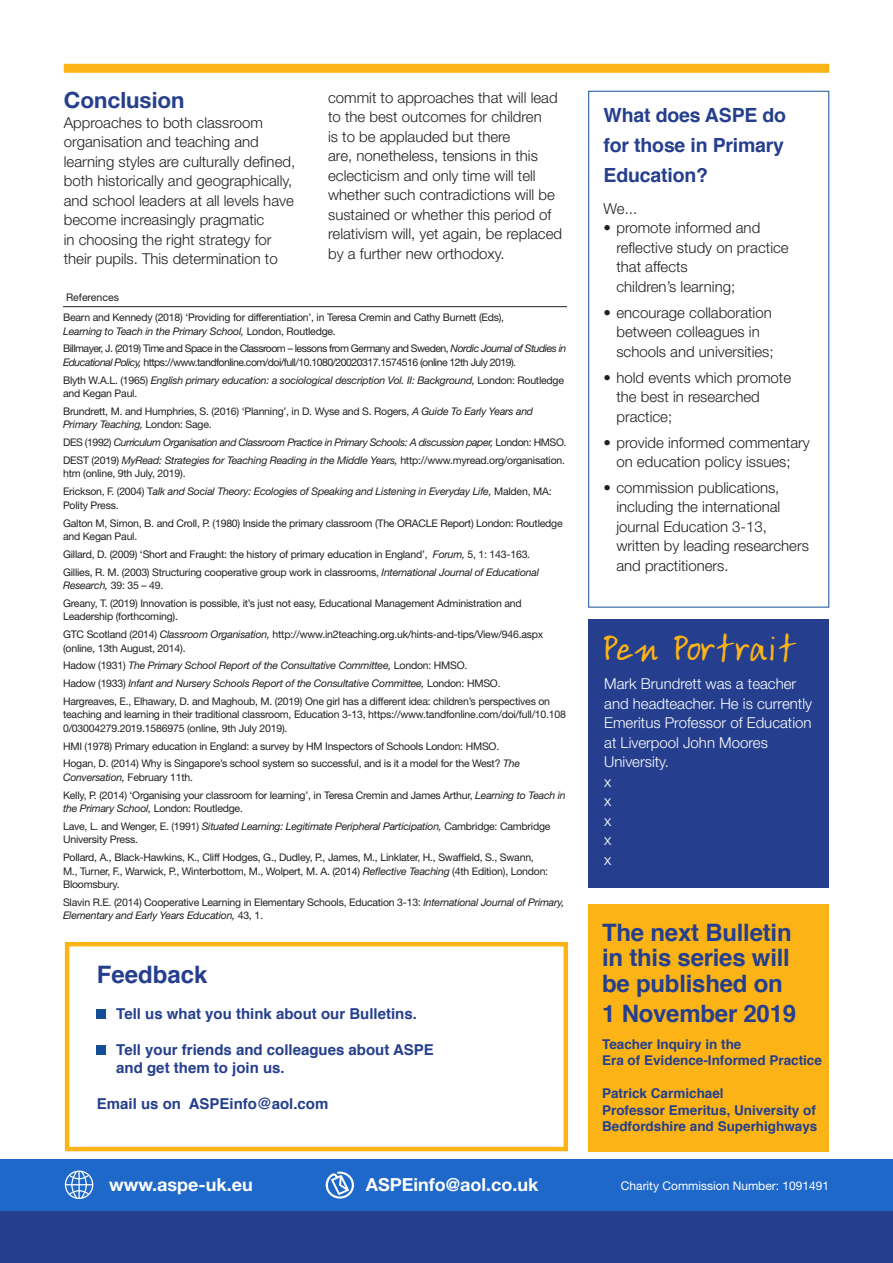
<style>
.page{position:relative;width:893px;height:1263px;background:#fff}
.page>*{position:absolute;margin:0;border:0;box-sizing:border-box;transform-origin:0 0}
.t1{font:37.2px "Ardleys Hand";color:#fbb316}
.t2{font:700 24px/25.5px "Helvetica";letter-spacing:-.01em;color:#253f8e;text-align:justify}
.t3{font:700 22.5px "Helvetica Neue";color:#253f8e}
.t4{font:700 19.5px/30px "Helvetica";letter-spacing:-.01em;color:#253f8e;text-align:justify}
.t5{font:700 18px "Helvetica Neue";color:#fff}
.t6{font:300 15px/19.5px "Helvetica Neue";color:#231f20}
.t7{font:300 15px/19.5px "Helvetica Neue";color:#fff}
.t8{font:700 15px/18px "Helvetica";color:#253f8e}
.t9{font:700 13.5px/16.5px "Helvetica";color:#253f8e}
.t10{font:12px "Helvetica Neue";color:#fff}
.t11{font:10.5px/17.7px "Helvetica Neue";letter-spacing:-.02em;color:#231f20}
.t12{font:italic 10.5px/17.7px "Helvetica Neue";letter-spacing:-.02em;color:#231f20}
.t13{font:10.5px/13.5px "Helvetica Neue";letter-spacing:-.05em;color:#231f20}
.t14{font:italic 10.5px/17.7px "Helvetica Neue";letter-spacing:-.04em;color:#231f20}
.t15{font:10.5px "Helvetica Neue";color:#231f20}
.s1{font-style:italic}
.s2{font-style:normal}
</style>
<div class="page">
<div style="left:64px;top:64px;width:765px;height:9px;background:#fbb316"></div>
<div style="left:588px;top:904px;width:241px;height:247px;background:#fbb316"></div>
<div style="left:0;top:1209px;width:893px;height:54px;background:#253f8e"></div>
<div style="left:0;top:1159px;width:893px;height:51px;background:#1e68c9"></div>
<svg style="left:65px;top:1170px;width:28px;height:29px"></svg>
<svg style="left:325px;top:1171px;width:29px;height:27px"></svg>
<div style="left:588px;top:620px;width:241px;height:268px;background:#253f8e"></div>
<hr style="left:63px;top:306px;width:504px;height:1px;background:#231f20">
<div style="left:588px;top:91px;width:241px;height:516px;border:1px solid #144e96"></div>
<div style="left:65px;top:942px;width:503px;height:209px;border:4px solid #fbb316"></div>
<div style="left:97px;top:1010px;width:9px;height:9px;background:#144e96"></div>
<div style="left:97px;top:1046px;width:9px;height:9px;background:#144e96"></div>
<h3 class="t3" style="left:64px;top:87px;width:122px">Conclusion</h3>
<p class="t6" style="left:64px;top:113px;width:233px">Approaches to both classroom organisation and teaching and learning styles are culturally defined, both historically and geographically, and school leaders at all levels have become increasingly pragmatic<br>in choosing the right strategy for their pupils. This determination to</p>
<p class="t15" style="left:66px;top:291px;width:54px">References</p>
<p class="t6" style="left:328px;top:87px;width:235px">commit to approaches that will lead to the best outcomes for children<br>is to be applauded but there<br>are, nonetheless, tensions in this eclecticism and only time will tell whether such contradictions will be sustained or whether this period of relativism will, yet again, be replaced by a further new orthodoxy.</p>
<p class="t11" style="left:63px;top:311px;width:443px;line-height:13.5px">Bearn and Kennedy (2018) ‘Providing for differentiation’, in Teresa Cremin and Cathy Burnett (Eds),<br><span class="s1">Learning to Teach in the Primary School,</span> London, Routledge.</p>
<p class="t13" style="left:63px;top:342px;width:505px">Billmayer, J. (2019) Time and Space in the Classroom – lessons from Germany and Sweden, <span class="s1">Nordic Journal of Studies in<br>Educational Policy,</span> https://www.tandfonline.com/doi/full/10.1080/20020317.1574516 (online 12th July 2019).</p>
<p class="t12" style="left:63px;top:373px;width:502px;line-height:13.5px"><span class="s2">Blyth W.A.L. (1965)</span> English primary education: a sociological description Vol. II: Background, <span class="s2">London: Routledge and Kegan Paul.</span></p>
<p class="t11" style="left:63px;top:404px;width:472px;line-height:13.5px">Brundrett, M. and Humphries, S. (2016) ‘Planning’, in D. Wyse and S. Rogers, <span class="s1">A Guide To Early Years and<br>Primary Teaching,</span> London: Sage.</p>
<p class="t14" style="left:63px;top:433px;width:505px"><span class="s2">DES (1992)</span> Curriculum Organisation and Classroom Practice in Primary Schools: A discussion paper, <span class="s2">London: HMSO.<br>DEST (2019)</span> MyRead: Strategies for Teaching Reading in the Middle Years, <span class="s2">http://www.myread.org/organisation.</span></p>
<p class="t12" style="left:63px;top:465px;width:490px"><span class="s2">htm (online, 9th July, 2019).<br>Erickson, F. (2004) T</span>alk and Social Theory: Ecologies of Speaking and Listening in Everyday Life, <span class="s2">Malden, MA:</span></p>
<p class="t11" style="left:63px;top:496px;width:501px">Polity Press.<br>Galton M, Simon, B. and Croll, P. (1980) Inside the primary classroom (The ORACLE Report) London: Routledge</p>
<p class="t11" style="left:63px;top:527px;width:477px">and Kegan Paul.<br>Gillard, D. (2009) ‘Short and Fraught: the history of primary education in England’, <span class="s1">Forum,</span> 5, 1: 143-163.<br>Gillies, R. M. (2003) Structuring cooperative group work in classrooms, <span class="s1">International Journal of Educational</span></p>
<p class="t11" style="left:63px;top:576px;width:460px"><span class="s1">Research,</span> 39: 35 – 49.<br>Greany, T. (2019) Innovation is possible, it’s just not easy, Educational Management Administration and</p>
<p class="t11" style="left:63px;top:607px;width:482px">Leadership (forthcoming).<br>GTC Scotland (2014) <span class="s1">Classroom Organisation,</span> http://www.in2teaching.org.uk/hints-and-tips/View/946.aspx</p>
<p class="t11" style="left:63px;top:639px;width:488px">(online, 13th August, 2014).<br>Hadow (1931) <span class="s1">The Primary School Report of the Consultative Committee,</span> London: HMSO.<br>Hadow (1933) <span class="s1">Infant and Nursery Schools Report of the Consultative Committee,</span> London: HMSO.<br>Hargreaves, E., Elhawary, D. and Maghoub, M. (2019) One girl has a different idea: children’s perspectives on</p>
<p class="t11" style="left:63px;top:708px;width:504px;line-height:13.5px">teaching and learning in their traditional classroom, Education 3-13, https://www.tandfonline.com/doi/full/10.108<br>0/03004279.2019.1586975 (online, 9th July 2019).</p>
<p class="t11" style="left:63px;top:737px;width:459px">HMI (1978) Primary education in England: a survey by HM Inspectors of Schools London: HMSO.<br>Hogan, D. (2014) Why is Singapore’s school system so successful, and is it a model for the West? <span class="s1">The</span></p>
<p class="t11" style="left:63px;top:768px;width:504px"><span class="s1">Conversation,</span> February 11th.<br>Kelly, P. (2014) ‘Organising your classroom for learning’, in Teresa Cremin and James Arthur, <span class="s1">Learning to Teach in</span></p>
<p class="t12" style="left:63px;top:799px;width:489px">the Primary School, <span class="s2">London: Routledge.<br>Lave, L. and Wenger, E. (1991)</span> Situated Learning: Legitimate Peripheral Participation, <span class="s2">Cambridge: Cambridge</span></p>
<p class="t11" style="left:63px;top:830px;width:472px">University Press.<br>Pollard, A., Black-Hawkins, K., Cliff Hodges, G., Dudley, P., James, M., Linklater, H., Swaffield, S., Swann,</p>
<p class="t11" style="left:63px;top:864px;width:487px;line-height:13.5px">M., Turner, F., Warwick, P., Winterbottom, M., Wolpert, M. A. (2014) <span class="s1">Reflective Teaching</span> (4th Edition), London:<br>Bloomsbury.</p>
<p class="t11" style="left:63px;top:895px;width:503px;line-height:13.5px">Slavin R.E. (2014) Cooperative Learning in Elementary Schools, Education 3-13: <span class="s1">International Journal of Primary,<br>Elementary and Early Years Education,</span> 43, 1.</p>
<h2 class="t2" style="left:97px;top:964px;width:112px">Feedback</h2>
<h3 class="t8" style="left:116px;top:1006px;width:302px">Tell us what you think about our Bulletins.</h3>
<h3 class="t8" style="left:116px;top:1042px;width:319px">Tell your friends and colleagues about ASPE and get them to join us.</h3>
<h3 class="t8" style="left:97px;top:1096px;width:233px">Email us on ASPEinfo@aol.com</h3>
<h3 class="t4" style="left:604px;top:102px;width:184px">What does ASPE do for those in Primary Education?</h3>
<h3 class="t6" style="left:604px;top:198px;width:35px">We...</h3>
<h3 class="t6" style="left:616px;top:218px;width:174px;text-indent:-13px">• promote informed and reflective study on practice that affects<br>children’s learning;</h3>
<h3 class="t6" style="left:616px;top:302px;width:159px;text-indent:-13px">• encourage collaboration between colleagues in schools and universities;</h3>
<h3 class="t6" style="left:616px;top:367px;width:176px;text-indent:-13px">• hold events which promote the best in researched practice;</h3>
<h3 class="t6" style="left:604px;top:432px;width:208px;text-align:center">• provide informed commentary on education policy issues;</h3>
<h3 class="t6" style="left:616px;top:477px;width:194px;text-indent:-13px">• commission publications, including the international journal Education 3-13, written by leading researchers and practitioners.</h3>
<h1 class="t1" style="left:601px;top:625px;width:197px">Pen Portrait</h1>
<h3 class="t7" style="left:604px;top:674px;width:209px">Mark Brundrett was a teacher and headteacher. He is currently<br>Emeritus Professor of Education at Liverpool John Moores<br>University.<br>x<br>x<br>x<br>x<br>x</h3>
<h2 class="t2" style="left:602px;top:921px;width:191px">The next Bulletin in this series will be published on</h2>
<h2 class="t2" style="left:602px;top:1002px;width:196px">1 November 2019</h2>
<p class="t9" style="left:602px;top:1037px;width:221px">Teacher Inquiry in the<br>Era of Evidence-Informed Practice</p>
<p class="t9" style="left:602px;top:1086px;width:217px">Patrick Carmichael<br>Professor Emeritus, University of<br>Bedfordshire and Superhighways</p>
<h3 class="t5" style="left:109px;top:1173px;width:145px">www.aspe-uk.eu</h3>
<h3 class="t5" style="left:366px;top:1173px;width:174px">ASPEinfo@aol.co.uk</h3>
<p class="t10" style="left:621px;top:1178px;width:210px">Charity Commission Number: 1091491</p>
</div>
